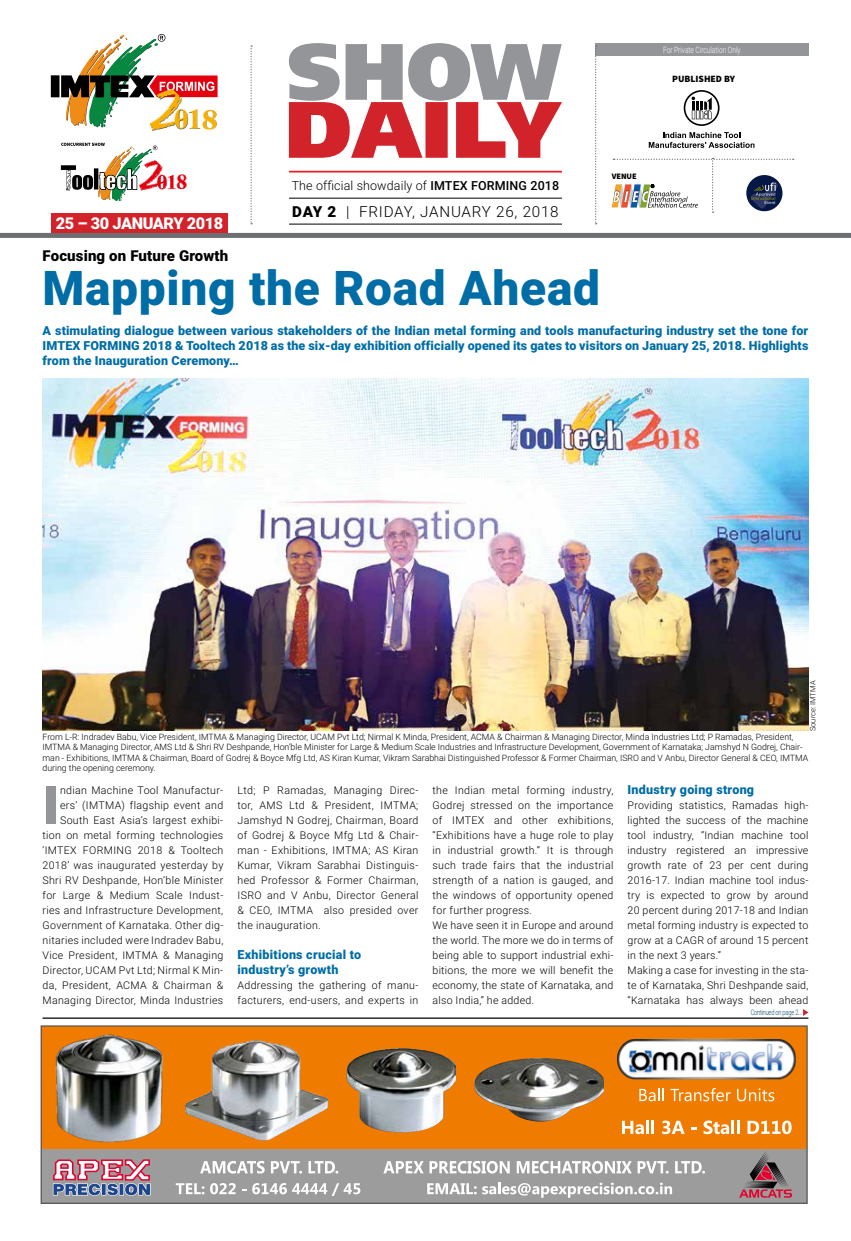
<style>
.page{position:relative;width:851px;height:1241px;background:#fff}
.page>*{position:absolute;margin:0;border:0;box-sizing:border-box;transform-origin:0 0}
.t1{font:900 52.88px "Roboto";color:#939598}
.t2{font:900 47.88px "Roboto";letter-spacing:.015em;color:#006da6}
.t3{font:900 16.25px "Roboto";letter-spacing:-.025em;color:#fff}
.t4{font:300 15.25px "Roboto";letter-spacing:.05em;color:#000}
.t5{font:900 15px "Roboto";letter-spacing:.01em;color:#000}
.t6{font:900 12.5px/15px "Roboto";letter-spacing:.01em;color:#006da6}
.t7{font:300 12.5px "Roboto";letter-spacing:.01em;color:#000}
.t8{font:300 10.62px/15px "Roboto";letter-spacing:.03em;color:#000}
.t9{font:900 9.62px "Source Sans Pro";color:#000}
.t10{font:300 8.75px/10.5px "Roboto";color:#000}
.t11{font:300 8.75px "Roboto";color:#fff;scale:.75 1}
.t12{font:900 8.25px "Source Sans Pro";color:#000}
.t13{font:300 7.5px "Roboto";letter-spacing:-.03em;color:#004269;scale:.75 1}
.t14{font:300 7.5px "Roboto";color:#000}
.s1{font-weight:500}
.s2{font-weight:900}
</style>
<div class="page">
<div style="left:0;top:233px;width:850px;height:5px;background:#6d6e71"></div>
<div style="left:595px;top:43px;width:213px;height:13px;background:#939598"></div>
<div style="left:51px;top:213px;width:177px;height:19px;background:#d2232a"></div>
<svg style="left:289px;top:43px;width:273px;height:115px"></svg>
<hr style="left:289px;top:171px;width:273px;height:1px;background:#ed1d24">
<hr style="left:289px;top:198px;width:273px;height:1px;background:#000">
<hr style="left:289px;top:224px;width:273px;height:1px;background:#000">
<svg style="left:683px;top:90px;width:36px;height:36px"></svg>
<svg style="left:648px;top:132px;width:106px;height:16px"></svg>
<svg style="left:51px;top:34px;width:166px;height:97px"></svg>
<svg style="left:595px;top:45px;width:1px;height:179px"></svg>
<svg style="left:611px;top:158px;width:182px;height:55px"></svg>
<svg style="left:250px;top:45px;width:2px;height:179px"></svg>
<svg style="left:61px;top:143px;width:125px;height:58px"></svg>
<hr style="left:43px;top:1017px;width:765px;height:1px;background:#000">
<img style="left:43px;top:379px;width:765px;height:351px">
<div style="left:41px;top:1025px;width:766px;height:177px;background:#ef7c00"></div>
<div style="left:41px;top:1148px;width:766px;height:54px;background:#9c9c9c"></div>
<div style="left:41px;top:1025px;width:766px;height:178px;border:1px solid #565656"></div>
<svg style="left:52px;top:1159px;width:99px;height:37px"></svg>
<svg style="left:739px;top:1152px;width:52px;height:45px"></svg>
<svg style="left:200px;top:1161px;width:64px;height:12px"></svg>
<svg style="left:271px;top:1161px;width:31px;height:12px"></svg>
<svg style="left:308px;top:1161px;width:30px;height:12px"></svg>
<svg style="left:516px;top:1161px;width:115px;height:12px"></svg>
<svg style="left:637px;top:1161px;width:31px;height:12px"></svg>
<svg style="left:675px;top:1161px;width:30px;height:12px"></svg>
<svg style="left:383px;top:1161px;width:40px;height:12px"></svg>
<svg style="left:429px;top:1161px;width:80px;height:12px"></svg>
<svg style="left:176px;top:1183px;width:28px;height:11px"></svg>
<svg style="left:210px;top:1183px;width:26px;height:11px"></svg>
<svg style="left:427px;top:1183px;width:49px;height:11px"></svg>
<svg style="left:482px;top:1182px;width:190px;height:15px"></svg>
<svg style="left:252px;top:1183px;width:108px;height:12px"></svg>
<svg style="left:622px;top:1120px;width:21px;height:13px"></svg>
<hr style="left:646px;top:1119px;width:3px;height:14px;background:#fff">
<hr style="left:651px;top:1119px;width:3px;height:14px;background:#fff">
<svg style="left:662px;top:1120px;width:22px;height:13px"></svg>
<svg style="left:703px;top:1120px;width:26px;height:13px"></svg>
<hr style="left:731px;top:1119px;width:3px;height:14px;background:#fff">
<hr style="left:736px;top:1119px;width:3px;height:14px;background:#fff">
<svg style="left:747px;top:1120px;width:44px;height:13px"></svg>
<img style="left:185px;top:1040px;width:144px;height:101px">
<img style="left:346px;top:1048px;width:109px;height:85px">
<img style="left:474px;top:1058px;width:129px;height:64px">
<img style="left:55px;top:1034px;width:108px;height:109px">
<svg style="left:639px;top:1088px;width:24px;height:13px"></svg>
<svg style="left:670px;top:1088px;width:60px;height:13px"></svg>
<svg style="left:737px;top:1088px;width:37px;height:13px"></svg>
<img style="left:617px;top:1038px;width:178px;height:42px">
<svg style="left:803px;top:1009px;width:5px;height:6px"></svg>
<p class="t11" style="left:663px;top:44px;width:105px">For Private Circulation Only</p>
<h3 class="t3" style="left:56px;top:212px;width:169px">25 – 30 January 2018</h3>
<h3 class="t5" style="left:43px;top:245px;width:187px">Focusing on Future Growth</h3>
<p class="t7" style="left:292px;top:177px;width:269px">The official showdaily of <span class="s1">IMTEX FORMI NG 2018</span></p>
<h3 class="t4" style="left:292px;top:201px;width:180px"><span class="s2">Day 2</span> | friday, JANUARY</h3>
<h3 class="t4" style="left:496px;top:201px;width:64px">26, 2018</h3>
<p class="t12" style="left:611px;top:170px;width:27px">VENUE</p>
<p class="t9" style="left:672px;top:72px;width:64px">PUBLISHED BY</p>
<h2 class="t2" style="left:43px;top:255px;width:559px">Mapping the Road Ahead</h2>
<p class="t6" style="left:43px;top:323px;width:767px;text-align:justify">A stimulating dialogue between various stakeholders of the Indian metal forming and tools manufacturing industry set the tone for IMTEX FORMING 2018 &amp; Tooltech 2018 as the six-day exhibition officially opened its gates to visitors on January 25, 2018. Highlights from the Inauguration Ceremony…</p>
<p class="t14" style="left:807px;top:731px;width:52px;rotate:-90deg">Source: IMTMA</p>
<p class="t10" style="left:43px;top:731px;width:767px">From L-R: Indradev Babu, Vice President, IMTMA &amp; Managing Director, UCAM Pvt Ltd; Nirmal K Minda, President, ACMA &amp; Chairman &amp; Managing Director, Minda Industries Ltd; P Ramadas, President, IMTMA &amp; Managing Director, AMS Ltd &amp; Shri RV Deshpande, Hon’ble Minister for Large &amp; Medium Scale Industries and Infrastructure Development, Government of Karnataka; Jamshyd N Godrej, Chair&shy;man - Exhibitions, IMTMA &amp; Chairman, Board of Godrej &amp; Boyce Mfg Ltd, AS Kiran Kumar, Vikram Sarabhai Distinguished Professor &amp; Former Chairman, ISRO and V Anbu, Director General &amp; CEO, IMTMA during the opening ceremony.</p>
<p class="t8" style="left:43px;top:782px;width:182px;text-align:right">ndian Machine Tool Manufactur&shy;ers’ (IMTMA) flagship event and South East Asia’s largest exhibi&shy;tion on metal forming technologies ‘IMTEX FORMING 2018 &amp; Tooltech 2018’ was inaugurated yesterday by Shri RV Deshpande, Hon’ble Minister for Large &amp; Medium Scale Indust&shy;ries and Infrastructure Development, Government of Karnataka. Other dig&shy;nitaries included were Indradev Babu, Vice President, IMTMA &amp; Managing Director, UCAM Pvt Ltd; Nirmal K Min&shy;da, President, ACMA &amp; Chairman &amp; Managing Director, Minda Industries</p>
<p class="t8" style="left:237px;top:782px;width:182px;text-align:justify">Ltd; P Ramadas, Managing Direc&shy;tor, AMS Ltd &amp; President, IMTMA; Jamshyd N Godrej, Chairman, Board of Godrej &amp; Boyce Mfg Ltd &amp; Chair&shy;man - Exhibitions, IMTMA; AS Kiran Kumar, Vikram Sarabhai Distinguis&shy;hed Professor &amp; Former Chairman, ISRO and V Anbu, Director General &amp; CEO, IMTMA also presided over the inauguration.</p>
<h1 class="t1" style="left:43px;top:768px;width:17px">I</h1>
<p class="t6" style="left:237px;top:946px;width:125px">Exhibitions crucial to industry’s growth</p>
<p class="t8" style="left:237px;top:977px;width:182px">Addressing the gathering of manu&shy;facturers, end-users, and experts in</p>
<p class="t8" style="left:432px;top:782px;width:182px">the Indian metal forming industry, Godrej stressed on the importance of IMTEX and other exhibitions, “Exhibitions have a huge role to play in industrial growth.” It is through such trade fairs that the industrial strength of a nation is gauged, and the windows of opportunity opened for further progress.<br>We have seen it in Europe and around the world. The more we do in terms of being able to support industrial exhi&shy;bitions, the more we will benefit the economy, the state of Karnataka, and also India,” he added.</p>
<p class="t6" style="left:627px;top:781px;width:128px">Industry going strong</p>
<p class="t8" style="left:627px;top:797px;width:182px">Providing statistics, Ramadas high&shy;lighted the success of the machine tool industry, “Indian machine tool industry registered an impressive growth rate of 23 per cent during 2016-17. Indian machine tool indus&shy;try is expected to grow by around 20 percent during 2017-18 and Indian metal forming industry is expected to grow at a CAGR of around 15 percent in the next 3 years.”<br>Making a case for investing in the sta&shy;te of Karnataka, Shri Deshpande said, “Karnataka has always been ahead</p>
<p class="t13" style="left:750px;top:1007px;width:70px">Continued on page 2...</p>
</div>
